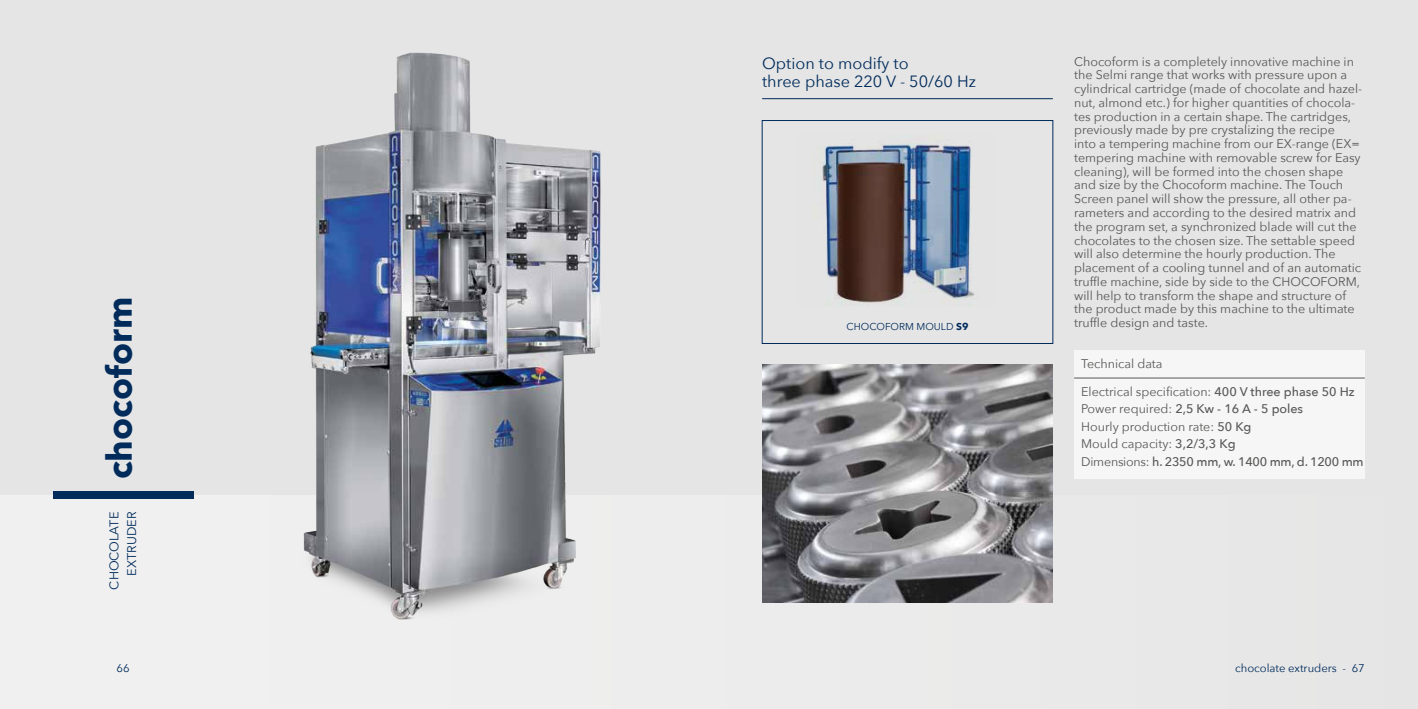
<style>
.page{position:relative;width:1418px;height:709px;background:#fff}
.page>*{position:absolute;margin:0;border:0;box-sizing:border-box;transform-origin:0 0}
.t1{font:700 35px "Avenir Next";color:#002b5b}
.t2{font:16.25px/17.5px "Avenir Next";color:#002b5b}
.t3{font:12.62px/17.5px "Avenir Next";color:#002b5b;text-align:right}
.t4{font:12.5px/13.8px "Avenir Next";color:#575756}
.t5{font:11.25px "Avenir Next";color:#002b5b}
.t6{font:10px "Avenir Next";color:#002b5b}
.s1{font-weight:500}
.s2{font-weight:700}
</style>
<div class="page">
<div style="left:0;top:0;width:1417px;height:709px;background:#e5e5e5"></div>
<div style="left:761px;top:120px;width:292px;height:224px;border:1px solid #002b5b"></div>
<div style="left:0;top:495px;width:1417px;height:214px;background:#ededed"></div>
<div style="left:53px;top:491px;width:140px;height:8px;background:#002b5b"></div>
<img style="left:303px;top:52px;width:298px;height:568px">
<div style="left:1074px;top:350px;width:290px;height:128px;background:#f6f6f6"></div>
<hr style="left:1074px;top:378px;width:290px;height:1px;background:#575756">
<hr style="left:762px;top:98px;width:290px;height:1px;background:#002b5b">
<img style="left:822px;top:140px;width:153px;height:163px">
<img style="left:762px;top:364px;width:290px;height:238px">
<h1 class="t1" style="left:89px;top:479px;width:184px;rotate:-90deg">chocoform</h1>
<p class="t3" style="left:105px;top:589px;width:79px;rotate:-90deg">CHOCOLATE<br>EXTRUDER</p>
<p class="t5" style="left:117px;top:658px;width:15px">66</p>
<h2 class="t2" style="left:762px;top:54px;width:215px">Option to modify to<br>three phase 220 V - 50/60 Hz</h2>
<p class="t4" style="left:1074px;top:54px;width:289px">Chocoform is a completely innovative machine in the Selmi range that works with pressure upon a cylindrical cartridge (made of chocolate and hazel&shy;nut, almond etc.) for higher quantities of chocola&shy;tes production in a certain shape. The cartridges, previously made by pre crystalizing the recipe<br>into a tempering machine from our EX-range (EX= tempering machine with removable screw for Easy cleaning), will be formed into the chosen shape and size by the Chocoform machine. The Touch Screen panel will show the pressure, all other pa&shy;rameters and according to the desired matrix and the program set, a synchronized blade will cut the chocolates to the chosen size. The settable speed will also determine the hourly production. The placement of a cooling tunnel and of an automatic truffle machine, side by side to the CHOCOFORM, will help to transform the shape and structure of the product made by this machine to the ultimate truffle design and taste.</p>
<p class="t4" style="left:1081px;top:356px;width:83px">Technical data</p>
<p class="t4" style="left:1081px;top:382px;width:284px;line-height:17.5px">Electrical specification: <span class="s1">400 V three phase 50 Hz </span>Power required: <span class="s1">2,5 Kw - 16 A - 5 poles<br></span>Hourly production rate: <span class="s1">50 Kg<br></span>Mould capacity: <span class="s1">3,2/3,3 Kg<br></span>Dimensions: <span class="s1">h. 2350 mm, w. 1400 mm, d. 1200 mm</span></p>
<p class="t6" style="left:846px;top:318px;width:123px">CHOCOFORM MOULD <span class="s2">S9</span></p>
<p class="t5" style="left:1235px;top:658px;width:131px">chocolate extruders - 67</p>
</div>
